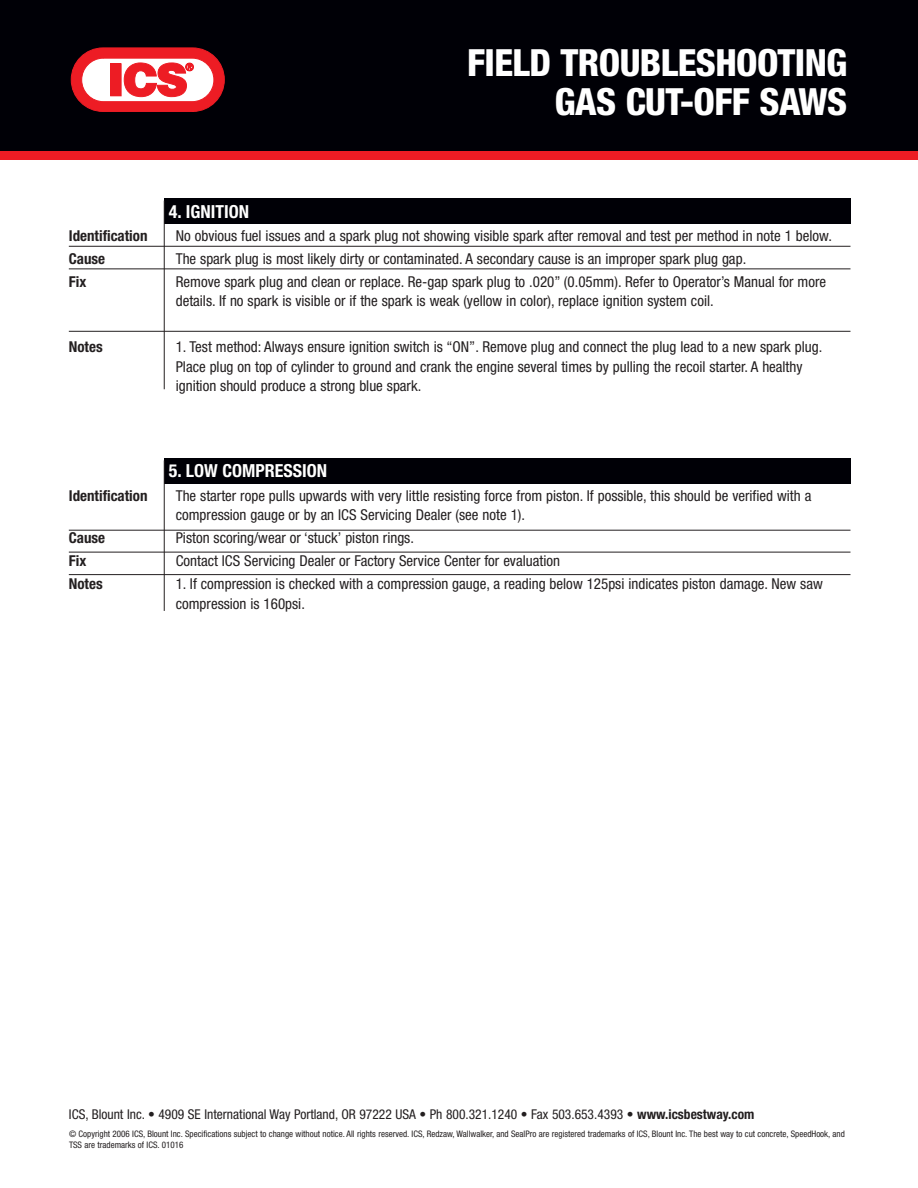
<style>
.page{position:relative;width:918px;height:1188px;background:#fff}
.page>*{position:absolute;margin:0;border:0;box-sizing:border-box;transform-origin:0 0}
.t1{font:800 condensed 37.5px/39px "Helvetica Neue";letter-spacing:-.015em;color:#fff;text-align:right}
.t2{font:700 condensed 18px "Helvetica Neue";color:#fff}
.t3{font:condensed 15px/19.5px "Helvetica Neue";color:#231f20}
.t4{font:700 condensed 15px "Helvetica Neue";color:#231f20}
.t5{font:condensed 13.5px "Helvetica Neue";color:#231f20}
.t6{font:condensed 9px/10.5px "Helvetica Neue";color:#231f20}
.s1{font-weight:700}
</style>
<div class="page">
<div style="left:0;top:148px;width:918px;height:11px;background:#ed1c24"></div>
<div style="left:0;top:0;width:918px;height:150px;background:#000006"></div>
<svg style="left:71px;top:48px;width:154px;height:64px;background:#de656a"></svg>
<div style="left:164px;top:458px;width:686px;height:26px;background:#000006"></div>
<hr style="left:164px;top:460px;width:1px;height:151px;background:#231f20">
<hr style="left:69px;top:530px;width:781px;height:1px;background:#231f20">
<hr style="left:69px;top:552px;width:781px;height:1px;background:#231f20">
<hr style="left:69px;top:574px;width:781px;height:1px;background:#231f20">
<div style="left:164px;top:198px;width:686px;height:26px;background:#000006"></div>
<hr style="left:164px;top:201px;width:1px;height:188px;background:#231f20">
<hr style="left:69px;top:246px;width:781px;height:1px;background:#231f20">
<hr style="left:69px;top:268px;width:781px;height:1px;background:#231f20">
<hr style="left:69px;top:331px;width:781px;height:1px;background:#231f20">
<p class="t2" style="left:169px;top:205px;width:82px">4. IGNITION</p>
<h1 class="t1" style="left:467px;top:46px;width:382px">FIELD TROUBLESHOOTING<br>GAS CUT-OFF SAWS</h1>
<p class="t4" style="left:69px;top:230px;width:80px">Identification</p>
<p class="t3" style="left:176px;top:227px;width:658px">No obvious fuel issues and a spark plug not showing visible spark after removal and test per method in note 1 below.</p>
<p class="t4" style="left:69px;top:253px;width:38px">Cause</p>
<p class="t3" style="left:176px;top:250px;width:572px">The spark plug is most likely dirty or contaminated. A secondary cause is an improper spark plug gap.</p>
<p class="t4" style="left:69px;top:276px;width:19px">Fix</p>
<p class="t3" style="left:176px;top:273px;width:652px">Remove spark plug and clean or replace. Re-gap spark plug to .020” (0.05mm). Refer to Operator’s Manual for more details. If no spark is visible or if the spark is weak (yellow in color), replace ignition system coil.</p>
<p class="t4" style="left:69px;top:341px;width:35px">Notes</p>
<p class="t3" style="left:176px;top:338px;width:648px">1. Test method: Always ensure ignition switch is “ON”. Remove plug and connect the plug lead to a new spark plug.<br>Place plug on top of cylinder to ground and crank the engine several times by pulling the recoil starter. A healthy ignition should produce a strong blue spark.</p>
<p class="t2" style="left:169px;top:465px;width:160px">5. LOW COMPRESSION</p>
<p class="t4" style="left:69px;top:490px;width:80px">Identification</p>
<p class="t3" style="left:176px;top:487px;width:637px">The starter rope pulls upwards with very little resisting force from piston. If possible, this should be verified with a compression gauge or by an ICS Servicing Dealer (see note 1).</p>
<p class="t4" style="left:69px;top:532px;width:38px">Cause</p>
<p class="t3" style="left:176px;top:529px;width:240px">Piston scoring/wear or ‘stuck’ piston rings.</p>
<p class="t4" style="left:69px;top:555px;width:19px">Fix</p>
<p class="t3" style="left:176px;top:552px;width:386px">Contact ICS Servicing Dealer or Factory Service Center for evaluation</p>
<p class="t4" style="left:69px;top:578px;width:35px">Notes</p>
<p class="t3" style="left:176px;top:575px;width:649px">1. If compression is checked with a compression gauge, a reading below 125psi indicates piston damage. New saw compression is 160psi.</p>
<p class="t5" style="left:69px;top:1110px;width:687px">ICS, Blount Inc. • 4909 SE International Way Portland, OR 97222 USA • Ph 800.321.1240 • Fax 503.653.4393 • <span class="s1">www.icsbestway.com</span></p>
<p class="t6" style="left:69px;top:1130px;width:777px">© Copyright 2006 ICS, Blount Inc. Specifications subject to change without notice. All rights reserved. ICS, Redzaw, Wallwalker, and SealPro are registered trademarks of ICS, Blount Inc. The best way to cut concrete, SpeedHook, and<br>TSS are trademarks of ICS. 01016</p>
</div>
